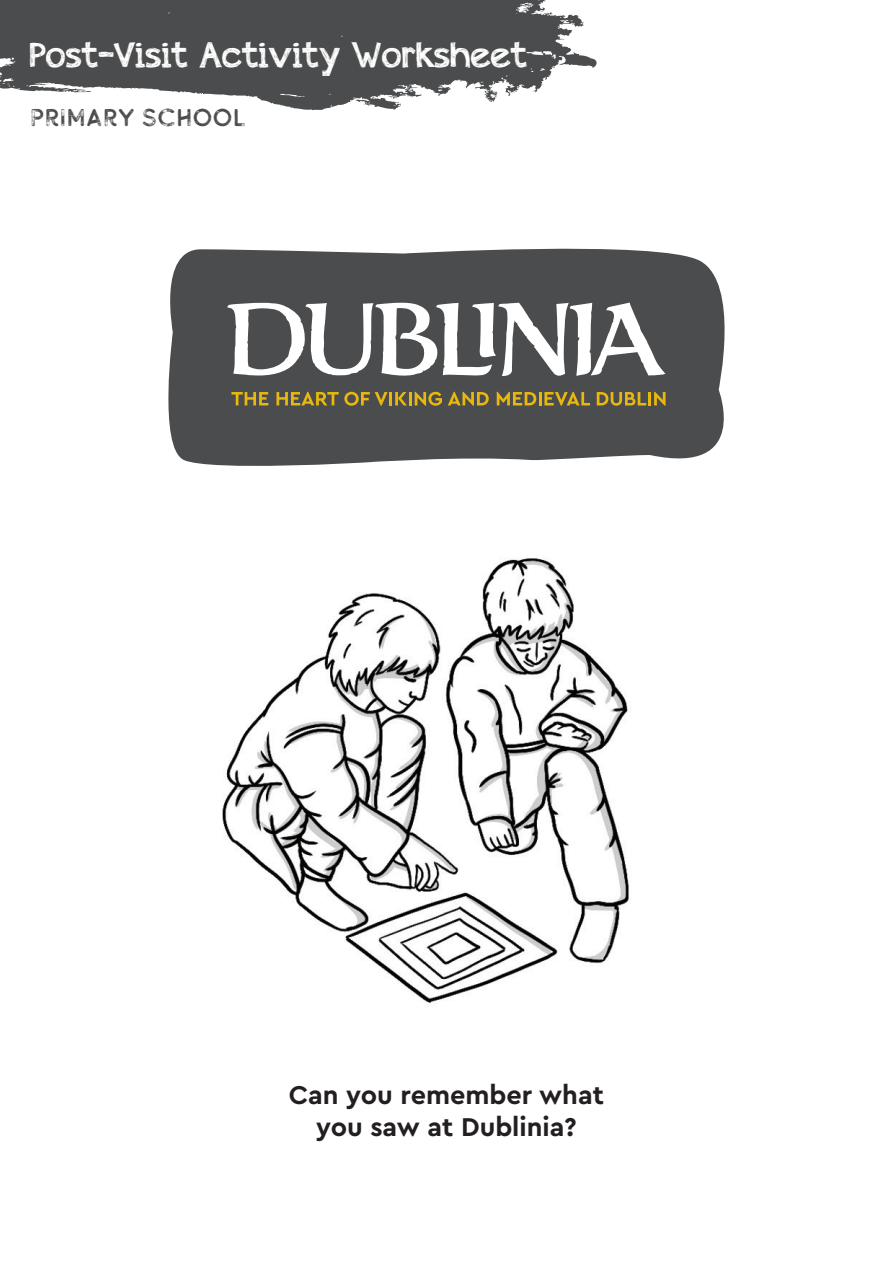
<style>
.page{position:relative;width:893px;height:1263px;background:#fff}
.page>*{position:absolute;margin:0;border:0;box-sizing:border-box;transform-origin:0 0}
.t1{font:36px "appleberry";color:#fff}
.t2{font:700 27px/32.4px "Cera";color:#231f20;text-align:center}
.t3{font:24px "Buckwheat TC Sans Rough";color:#4b4c4d}
</style>
<div class="page">
<img style="left:222px;top:558px;width:409px;height:445px">
<svg style="left:168px;top:248px;width:557px;height:218px;background:#595a5b"></svg>
<svg style="left:227px;top:303px;width:439px;height:75px"></svg>
<svg style="left:231px;top:392px;width:37px;height:13px"></svg>
<svg style="left:276px;top:392px;width:166px;height:14px;background:#8c7932"></svg>
<svg style="left:448px;top:392px;width:41px;height:14px"></svg>
<svg style="left:497px;top:392px;width:93px;height:14px"></svg>
<svg style="left:597px;top:392px;width:69px;height:14px"></svg>
<svg style="left:0;top:0;width:597px;height:111px;fill:#4b4c4d"></svg>
<h1 class="t1" style="left:30px;top:31px;width:499px">Post-Visit Activity Worksheet</h1>
<p class="t3" style="left:30px;top:102px;width:218px">PRIMARY SCHOOL</p>
<p class="t2" style="left:289px;top:1078px;width:317px">Can you remember what you saw at Dublinia?</p>
</div>
